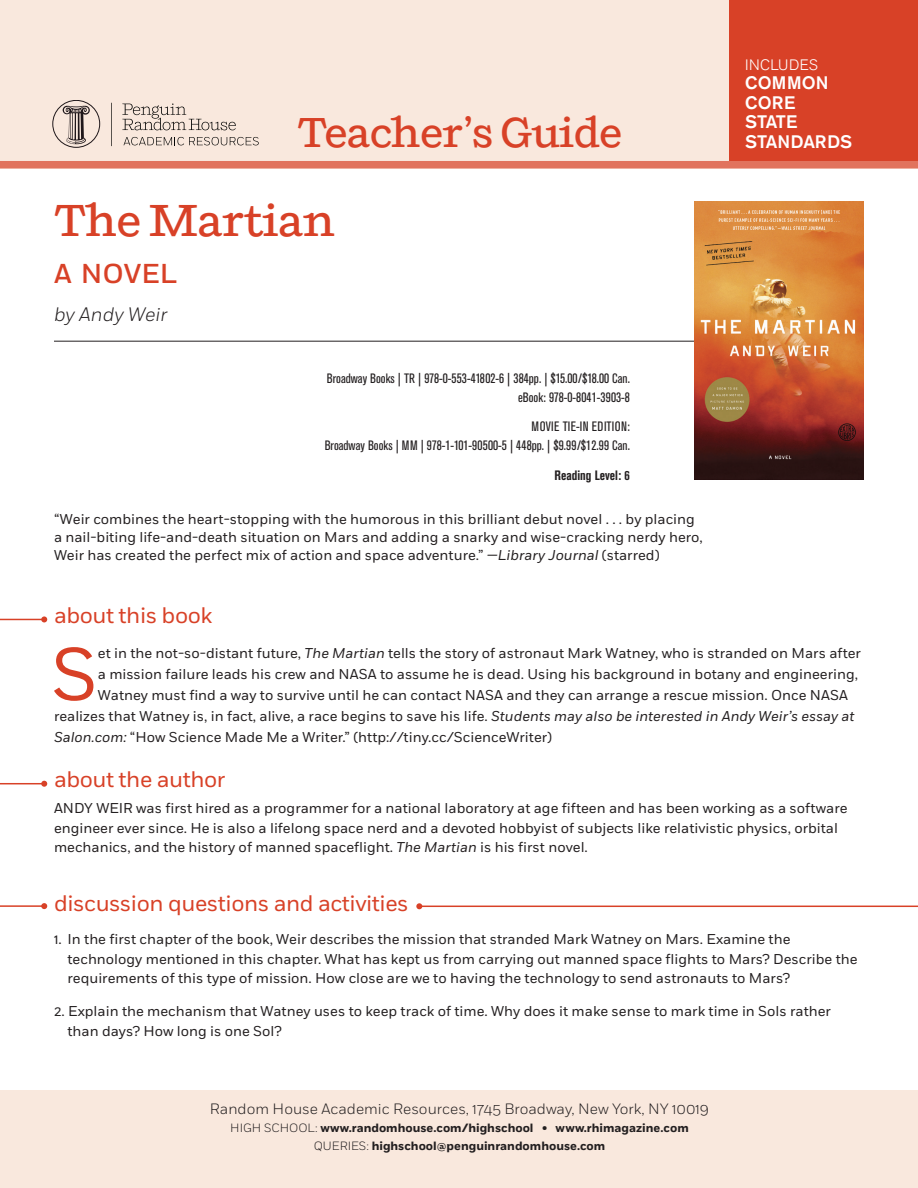
<style>
.page{position:relative;width:918px;height:1188px;background:#fff}
.page>*{position:absolute;margin:0;border:0;box-sizing:border-box;transform-origin:0 0}
.t1{font:74.25px "Fort";color:#d84127}
.t2{font:500 45px "Shift";letter-spacing:-.025em;color:#d84127}
.t3{font:500 42px "Shift";letter-spacing:-.025em;color:#d84127}
.t4{font:500 27.3px "Fort";color:#d84127}
.t5{font:22.5px "Fort";letter-spacing:-.02em;color:#d84127}
.t6{font:italic 300 19.5px "Fort";color:#231f20}
.t7{font:500 18px/19.5px "Akzidenz Grotesk BE";color:#fff}
.t8{font:300 15px "Fort";color:#231f20}
.t9{font:300 15px "Akzidenz Grotesk BE";letter-spacing:.02em;color:#fff}
.t10{font:14.25px/19.5px "Fort";color:#231f20}
.t11{font:condensed 13.5px/19px "Akzidenz Grotesk BE";color:#231f20;text-align:right}
.t12{font:700 condensed 13.5px "Akzidenz Grotesk BE";color:#231f20}
.t13{font:700 12px/18px "Fort";color:#231f20;text-align:center}
.s1{font-style:italic}
.s2{font-weight:300}
</style>
<div class="page">
<div style="left:0;top:1091px;width:918px;height:97px;background:#f9e8dd"></div>
<div style="left:0;top:0;width:918px;height:168px;background:#f9e8dd"></div>
<div style="left:729px;top:0;width:189px;height:161px;background:#d84127"></div>
<hr style="left:54px;top:341px;width:801px;height:1px;background:#231f20">
<svg style="left:111px;top:103px;width:148px;height:43px"></svg>
<svg style="left:63px;top:106px;width:27px;height:39px"></svg>
<div style="left:52px;top:100px;width:48px;height:48px;border:1px solid #1f171a;border-radius:50%"></div>
<hr style="left:0;top:905px;width:44px;height:2px;background:#d84127">
<svg style="left:41px;top:903px;width:6px;height:6px"></svg>
<hr style="left:419px;top:906px;width:499px;height:1px;background:#d84127">
<svg style="left:416px;top:903px;width:6px;height:6px"></svg>
<div style="left:0;top:161px;width:918px;height:7px;background:#e1735d"></div>
<img style="left:694px;top:202px;width:170px;height:278px">
<hr style="left:0;top:783px;width:44px;height:1px;background:#d84127">
<svg style="left:41px;top:781px;width:6px;height:6px"></svg>
<hr style="left:0;top:619px;width:44px;height:1px;background:#d84127">
<svg style="left:41px;top:616px;width:6px;height:6px"></svg>
<h3 class="t3" style="left:298px;top:107px;width:326px">Teacher’s Guide</h3>
<h2 class="t2" style="left:54px;top:194px;width:283px">The Martian</h2>
<h3 class="t4" style="left:54px;top:257px;width:125px">A NOVEL</h3>
<h3 class="t6" style="left:54px;top:302px;width:115px">by Andy Weir</h3>
<p class="t11" style="left:327px;top:369px;width:304px">Broadway Books | TR | 978-0-553-41802-6 | 384pp. | $15.00/$18.00 Can. eBook: 978-0-8041-3903-8</p>
<p class="t11" style="left:325px;top:417px;width:307px">MOVIE TIE-IN EDITION:<br>Broadway Books | MM | 978-1-101-90500-5 | 448pp. | $9.99/$12.99 Can.</p>
<p class="t12" style="left:554px;top:467px;width:77px">Reading Level: 6</p>
<p class="t10" style="left:54px;top:510px;width:650px;line-height:18px">“Weir combines the heart-stopping with the humorous in this brilliant debut novel . . . by placing a nail-biting life-and-death situation on Mars and adding a snarky and wise-cracking nerdy hero,<br>Weir has created the perfect mix of action and space adventure.” <span class="s1">—Library Journal</span> (starred)</p>
<p class="t9" style="left:745px;top:56px;width:74px">INCLUDES</p>
<p class="t7" style="left:745px;top:73px;width:108px">COMMON<br>CORE<br>STATE<br>STANDARDS</p>
<h3 class="t5" style="left:54px;top:602px;width:160px">about this book</h3>
<h1 class="t1" style="left:51px;top:630px;width:48px">S</h1>
<p class="t10" style="left:98px;top:644px;width:765px">et in the not-so-distant future, <span class="s1">The Martian</span> tells the story of astronaut Mark Watney, who is stranded on Mars after</p>
<p class="t10" style="left:98px;top:665px;width:762px">a mission failure leads his crew and NASA to assume he is dead. Using his background in botany and engineering,</p>
<p class="t10" style="left:98px;top:686px;width:752px">Watney must find a way to survive until he can contact NASA and they can arrange a rescue mission. Once NASA</p>
<p class="t10" style="left:54px;top:707px;width:802px">realizes that Watney is, in fact, alive, a race begins to save his life. <span class="s1">Students may also be interested in Andy Weir’s essay at</span></p>
<p class="t10" style="left:54px;top:728px;width:500px"><span class="s1">Salon.com:</span> “How Science Made Me a Writer.” (http://tiny.cc/ScienceWriter)</p>
<h3 class="t5" style="left:54px;top:766px;width:173px">about the author</h3>
<p class="t10" style="left:54px;top:799px;width:795px">ANDY WEIR was first hired as a programmer for a national laboratory at age fifteen and has been working as a software engineer ever since. He is also a lifelong space nerd and a devoted hobbyist of subjects like relativistic physics, orbital mechanics, and the history of manned spaceflight. <span class="s1">The Martian</span> is his first novel.</p>
<h3 class="t5" style="left:54px;top:890px;width:356px">discussion questions and activities</h3>
<p class="t10" style="left:67px;top:930px;width:792px;text-indent:-13px">1. In the first chapter of the book, Weir describes the mission that stranded Mark Watney on Mars. Examine the technology mentioned in this chapter. What has kept us from carrying out manned space flights to Mars? Describe the requirements of this type of mission. How close are we to having the technology to send astronauts to Mars?</p>
<p class="t10" style="left:67px;top:1002px;width:765px;text-indent:-13px">2. Explain the mechanism that Watney uses to keep track of time. Why does it make sense to mark time in Sols rather than days? How long is one Sol?</p>
<p class="t8" style="left:210px;top:1100px;width:501px">Random House Academic Resources, 1745 Broadway, New York, NY 10019</p>
<p class="t13" style="left:230px;top:1119px;width:460px"><span class="s2">HIGH SCHOOL:</span> www.randomhouse.com/highschool • www.rhimagazine.com<br><span class="s2">QUERIES:</span> highschool@penguinrandomhouse.com</p>
</div>
